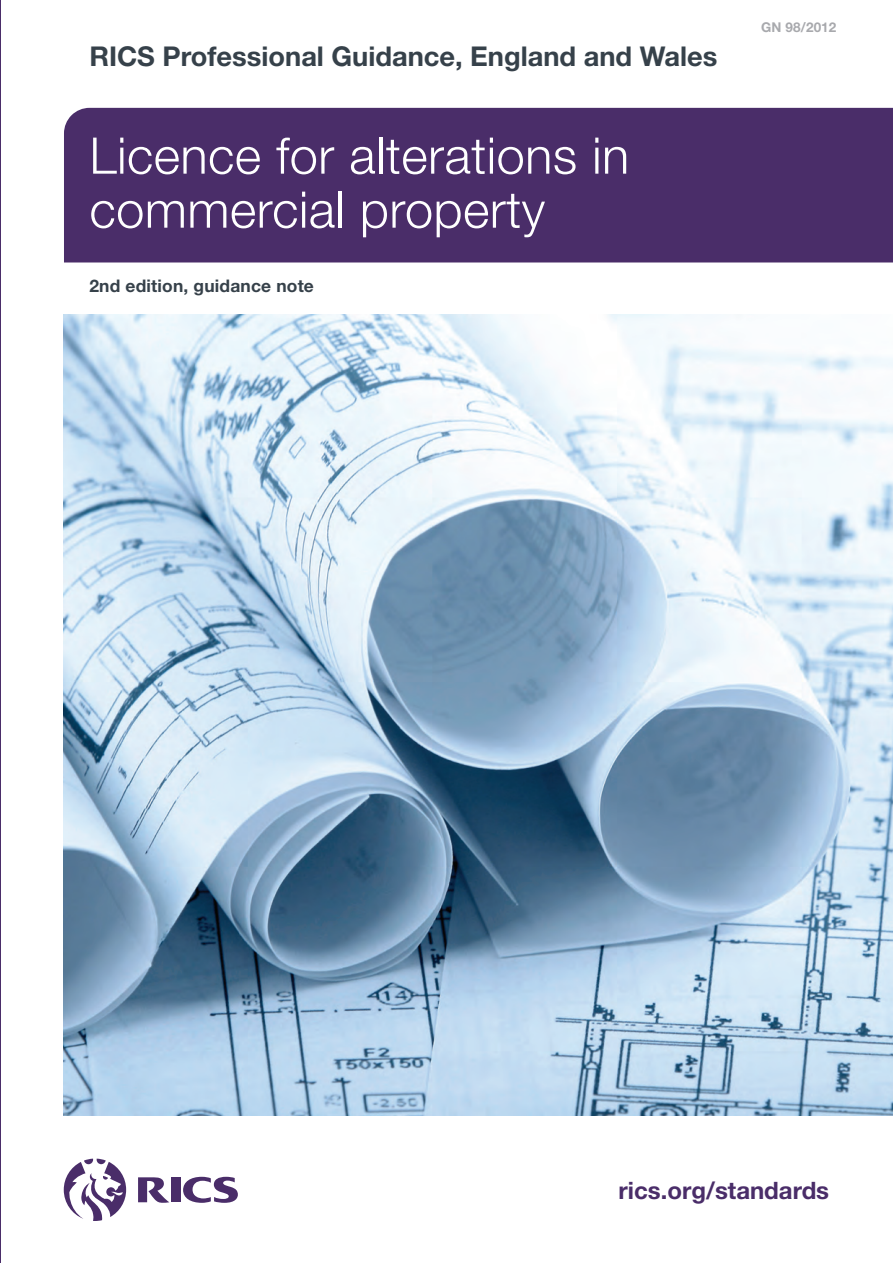
<style>
.page{position:relative;width:893px;height:1263px;background:#fff}
.page>*{position:absolute;margin:0;border:0;box-sizing:border-box;transform-origin:0 0}
.t1{font:300 50.55px/54px "Helvetica Neue";letter-spacing:.01em;color:#fff}
.t2{font:700 27.3px "Helvetica Neue";color:#36414a}
.t3{font:700 24px "Helvetica Neue";color:#4a2d69}
.t4{font:700 17.4px "Helvetica Neue";letter-spacing:.01em;color:#36414a}
.t5{font:700 13.5px "Helvetica Neue";letter-spacing:.01em;color:#a8a9ad}
</style>
<div class="page">
<img style="left:64px;top:314px;width:829px;height:802px">
<svg style="left:0;top:0;width:1px;height:1263px"></svg>
<svg style="left:183px;top:1177px;width:55px;height:26px"></svg>
<div style="left:171px;top:1177px;width:9px;height:25px;background:#4a2d69"></div>
<svg style="left:138px;top:1177px;width:31px;height:26px"></svg>
<svg style="left:64px;top:1158px;width:62px;height:63px"></svg>
<div style="left:64px;top:108px;width:829px;height:154px;background:#4a2d69"></div>
<p class="t2" style="left:89px;top:47px;width:630px">RICS Professional Guidance, England and Wales</p>
<p class="t1" style="left:90px;top:133px;width:541px">Licence for alterations in commercial property</p>
<p class="t4" style="left:89px;top:279px;width:226px">2nd edition, guidance note</p>
<p class="t5" style="left:761px;top:23px;width:77px">GN 98/2012</p>
<p class="t3" style="left:619px;top:1182px;width:212px">rics.org/standards</p>
</div>
